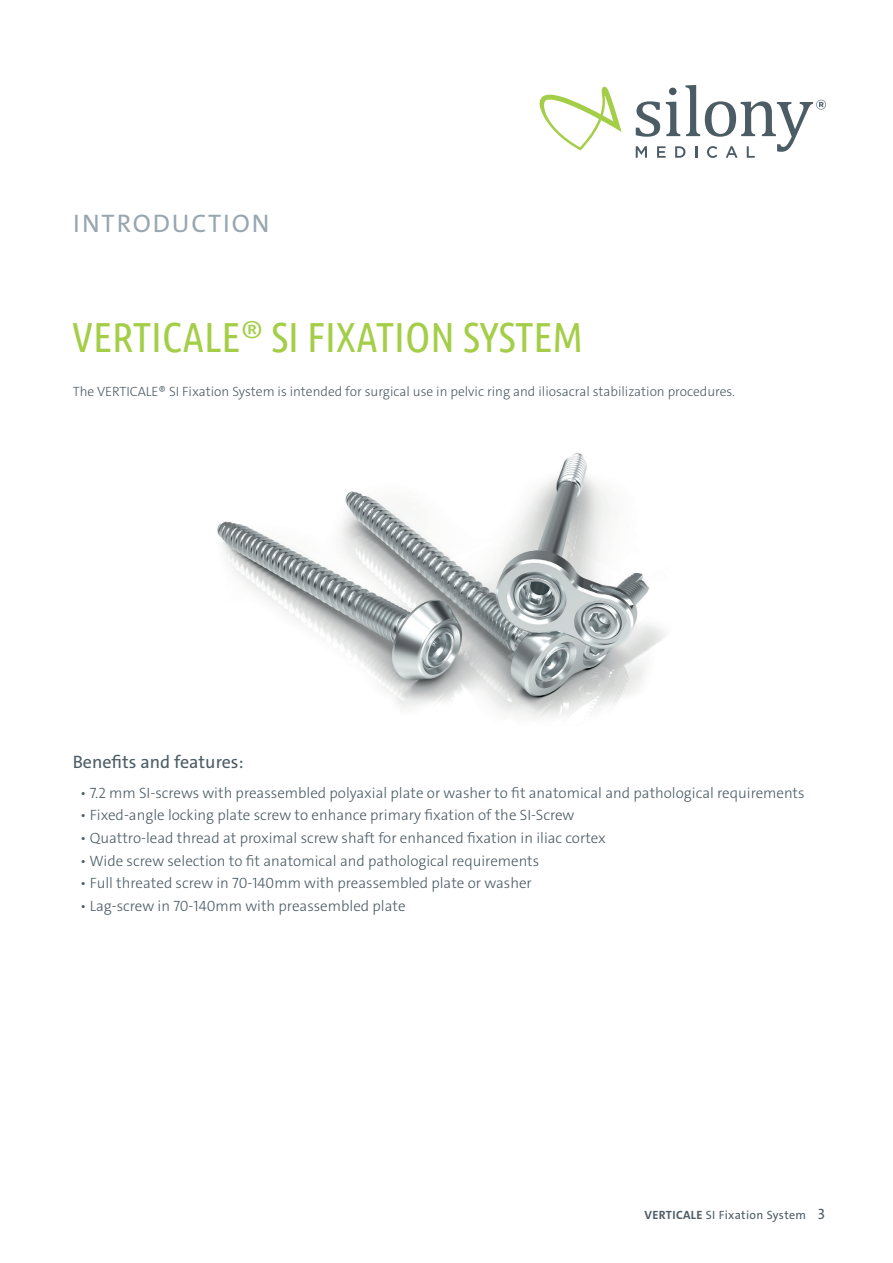
<style>
.page{position:relative;width:893px;height:1263px;background:#fff}
.page>*{position:absolute;margin:0;border:0;box-sizing:border-box;transform-origin:0 0}
.t1{font:42px "Ubuntu Condensed";color:#a4ce48}
.t2{font:25.5px "The Sans C4 s";letter-spacing:.075em;color:#98a6af}
.t3{font:18px "The Sans C4 s";color:#4c5c65}
.t4{font:300 15px "The Sans C4 s";color:#4c5c65}
.t5{font:300 13.5px "The Sans C4 s";color:#4c5c65}
.t6{font:12px "The Sans C4 s";letter-spacing:.03em;color:#4c5c65}
.s1{font-weight:700}
.s2{font-size:15px}
</style>
<div class="page">
<img style="left:217px;top:453px;width:449px;height:266px">
<svg style="left:540px;top:86px;width:82px;height:64px"></svg>
<svg style="left:636px;top:85px;width:190px;height:73px"></svg>
<h2 class="t2" style="left:73px;top:207px;width:198px">INTRODUCTION</h2>
<h1 class="t1" style="left:72px;top:311px;width:512px">VERTICALE<sup>®</sup> SI FIXATION SYSTEM</h1>
<p class="t5" style="left:73px;top:383px;width:664px">The VERTICALE® SI Fixation System is intended for surgical use in pelvic ring and iliosacral stabilization procedures.</p>
<p class="t3" style="left:73px;top:750px;width:173px">Benefits and features:</p>
<p class="t4" style="left:80px;top:783px;width:726px">• 7.2 mm SI-screws with preassembled polyaxial plate or washer to fit anatomical and pathological requirements</p>
<p class="t4" style="left:80px;top:806px;width:496px">• Fixed-angle locking plate screw to enhance primary fixation of the SI-Screw</p>
<p class="t4" style="left:80px;top:828px;width:527px">• Quattro-lead thread at proximal screw shaft for enhanced fixation in iliac cortex</p>
<p class="t4" style="left:80px;top:851px;width:461px">• Wide screw selection to fit anatomical and pathological requirements</p>
<p class="t4" style="left:80px;top:873px;width:453px">• Full threated screw in 70-140mm with preassembled plate or washer</p>
<p class="t4" style="left:80px;top:896px;width:327px">• Lag-screw in 70-140mm with preassembled plate</p>
<p class="t6" style="left:645px;top:1207px;width:182px"><span class="s1">VERTICALE</span> SI Fixation System <span class="s2">3</span></p>
</div>
